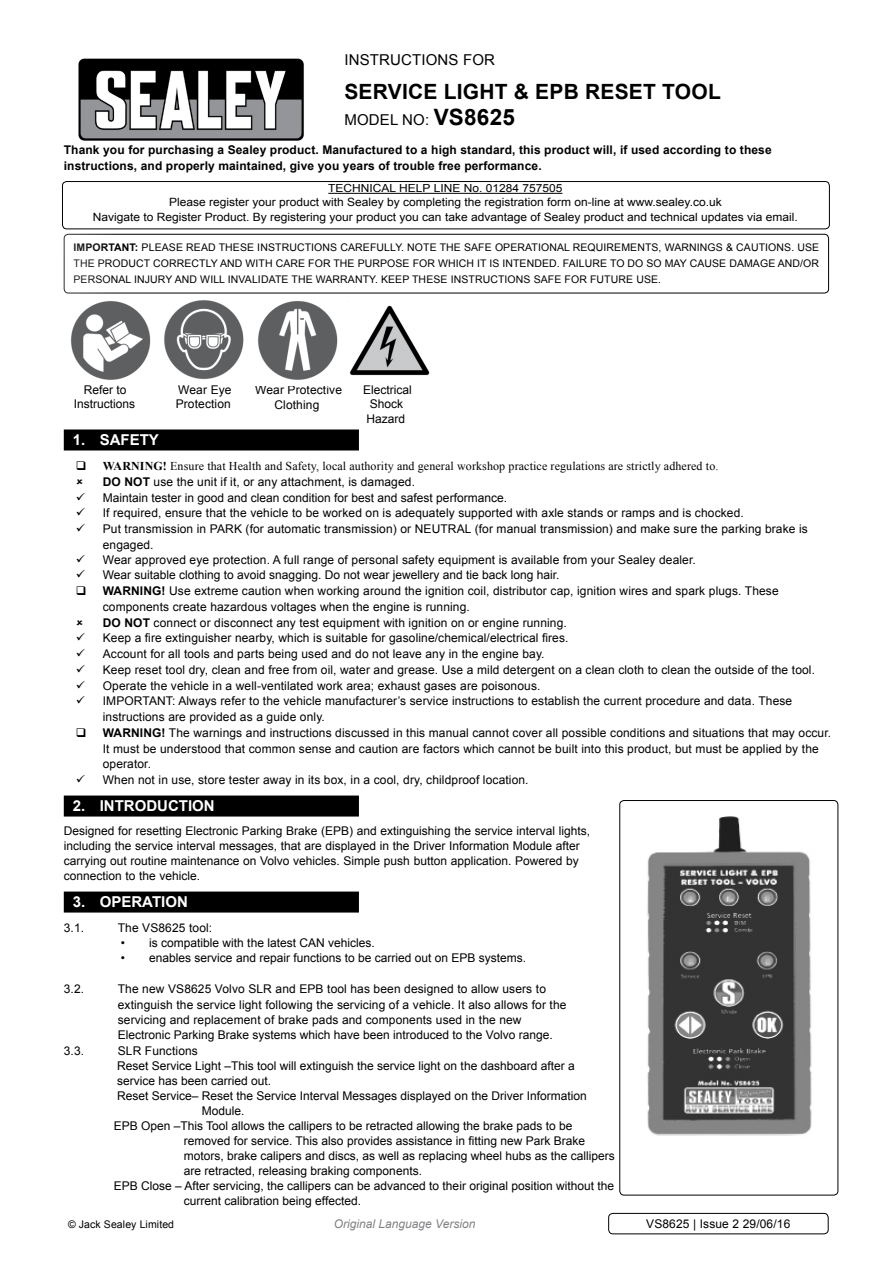
<style>
.page{position:relative;width:893px;height:1263px;background:#fff}
.page>*{position:absolute;margin:0;border:0;box-sizing:border-box;transform-origin:0 0}
.t1{font:700 21px "Arial";letter-spacing:.01em;color:#000}
.t2{font:700 15px "Arial";color:#fff}
.t3{font:15px "Arial";letter-spacing:.01em;color:#000}
.t4{font:12px/15.8px "Arial";letter-spacing:.01em;color:#000}
.t5{font:700 12px/15.8px "Arial";letter-spacing:.01em;color:#000}
.t6{font:12px "Times New Roman";letter-spacing:.01em;color:#000}
.t7{font:italic 12px "Arial";color:#808285}
.t8{font:11.4px/15px "Arial";color:#000;text-align:center;scale:1.05 1}
.t9{font:11.1px "Arial";color:#000;scale:1.08 1}
.t10{font:10.5px/15.8px "Arial";letter-spacing:.01em;color:#000;text-align:justify}
.s1{font-weight:700;font-size:22.5px}
.s2{font-weight:700}
</style>
<div class="page">
<img style="left:78px;top:58px;width:226px;height:83px">
<div style="left:64px;top:234px;width:765px;height:59px;border:1px solid #000;border-radius:4px"></div>
<div style="left:64px;top:429px;width:295px;height:21px;background:#000"></div>
<div style="left:64px;top:795px;width:295px;height:21px;background:#000"></div>
<div style="left:64px;top:891px;width:295px;height:21px;background:#000"></div>
<div style="left:608px;top:1213px;width:220px;height:21px;border:1px solid #000;border-radius:4px"></div>
<img style="left:71px;top:301px;width:80px;height:79px">
<img style="left:349px;top:305px;width:81px;height:71px">
<img style="left:164px;top:300px;width:80px;height:79px">
<img style="left:258px;top:301px;width:80px;height:79px">
<img style="left:621px;top:800px;width:217px;height:336px">
<div style="left:619px;top:800px;width:219px;height:395px;border:1px solid #000;border-radius:4px"></div>
<hr style="left:328px;top:193px;width:234px;height:1px;background:#000">
<div style="left:62px;top:181px;width:768px;height:48px;border:1px solid #000;border-radius:4px"></div>
<p class="t3" style="left:344px;top:50px;width:152px">instructions for</p>
<h1 class="t1" style="left:344px;top:78px;width:378px">service light &amp; epb reset tool</h1>
<p class="t3" style="left:344px;top:110px;width:172px">model no: <span class="s1">VS8625</span></p>
<p class="t5" style="left:64px;top:143px;width:709px">Thank you for purchasing a Sealey product. Manufactured to a high standard, this product will, if used according to these instructions, and properly maintained, give you years of trouble free performance.</p>
<p class="t9" style="left:328px;top:181px;width:218px">TECHNICAL HELP LINE No. 01284 757505</p>
<p class="t8" style="left:93px;top:194px;width:673px">Please register your product with Sealey by completing the registration form on-line at www.sealey.co.uk<br>N avigate to Register Product. By registering your product you can take advantage of Sealey product and technical updates via email.</p>
<p class="t10" style="left:74px;top:240px;width:747px"><span class="s2">IMPORTANT:</span> PLEASE READ THESE INSTRUCTIONS CAREFULLY. NOTE THE SAFE OPERATIONAL REQUIREMENTS, WARNINGS &amp; CAUTIONS. USE THE PRODUCT CORRECTLY AND WITH CARE FOR THE PURPOSE FOR WHICH IT IS INTENDED. FAILURE TO DO SO MAY CAUSE DAMAGE AND/OR PERSONAL INJURY AND WILL INVALIDATE THE WARRANTY. KEEP THESE INSTRUCTIONS SAFE FOR FUTURE USE.</p>
<p class="t4" style="left:176px;top:382px;width:57px;line-height:14.4px">Wear Eye<br>Protection</p>
<p class="t4" style="left:255px;top:383px;width:88px;line-height:14.4px;text-align:center">Wear Protective<br>Clothing</p>
<p class="t4" style="left:74px;top:383px;width:63px;line-height:14.4px;text-align:center">Refer to<br>I nstructions</p>
<p class="t4" style="left:363px;top:383px;width:50px;line-height:14.4px">Electrical<br>Shock<br>Hazard</p>
<p class="t2" style="left:73px;top:430px;width:88px">1. safety</p>
<p class="t6" style="left:103px;top:458px;width:617px"><span class="s2">WARNING!</span> Ensure that Health and Safety, local authority and general workshop practice regulations are strictly adhered to.</p>
<p class="t4" style="left:103px;top:474px;width:643px"><span class="s2">DO NOT</span> use the unit if it, or any attachment, is damaged.<br>Maintain tester in good and clean condition for best and safest performance.<br>If required, ensure that the vehicle to be worked on is adequately supported with axle stands or ramps and is chocked.<br>Put transmission in PARK (for automatic transmission) or NEUTR</p>
<p class="t4" style="left:457px;top:521px;width:353px">AL (for manual transmission) and make sure the parking brake is</p>
<p class="t4" style="left:103px;top:537px;width:714px">engaged.<br>Wear approved eye protection. A full range of personal safety equipment is available from your Sealey dealer.<br>Wear suitable clothing to avoid snagging. Do not wear jewellery and tie back long hair.<br><span class="s2">WARNING!</span> Use extreme caution when working around the ignition coil, distributor cap, ignition wires and spark plugs. These components create hazardous voltages when the engine is running.<br><span class="s2">DO NOT</span> connect or disconnect any test equipment with ignition on or engine running.<br>Keep a fire extinguisher nearby, which is suitable for gasoline/chemical/electrical fires.<br>Account for all tools and parts being used and do not leave any in the engine bay.<br>Keep reset tool dry, clean and free from oil, water and grease. U se a mild detergent on a clean cloth to clean the outside of the tool.<br>Operate the vehicle in a well-ventilated work area; exhaust gases are poisonous.<br>IMPORT</p>
<p class="t4" style="left:103px;top:693px;width:730px;text-indent:46px">ANT: Always refer to the vehicle manufacturer’s service instructions to establish the current procedure and data. These instructions are provided as a guide only.<br><span class="s2">WARNING!</span> The warnings and instructions discussed in this manual cannot cover all possible conditions and situations that may occur.<br>It must be understood that common sense and caution are factors which cannot be built into this product, but must be applied by the operator.<br>When not in use, store tester away in its box, in a cool, dry, childproof location.</p>
<p class="t2" style="left:73px;top:796px;width:141px">2. introduction</p>
<p class="t4" style="left:64px;top:824px;width:528px;line-height:15px">Designed for resetting Electronic Parking Brake (EPB) and extinguishing the service interval lights, including the service interval messages, that are displayed in the Driver I nformation Module after carrying out routine maintenance on Volvo vehicles. Simple push button application. Powered by connection to the vehicle.</p>
<p class="t2" style="left:73px;top:892px;width:114px">3. operation</p>
<p class="t4" style="left:64px;top:920px;width:40px">3.1. T</p>
<p class="t4" style="left:125px;top:920px;width:89px">he VS8625 tool:</p>
<p class="t4" style="left:121px;top:935px;width:255px">• is compatible with the latest CAN vehicles.</p>
<p class="t4" style="left:121px;top:950px;width:407px">• enables service and repair functions to be carried out on EPB systems.</p>
<p class="t4" style="left:64px;top:981px;width:40px">3.2. T</p>
<p class="t4" style="left:125px;top:981px;width:132px">he new VS8625 Volvo SLR</p>
<p class="t4" style="left:118px;top:981px;width:450px;text-indent:158px">and EPB tool has been designed to allow users to extinguish the service light following the servicing of a vehicle. It also allows for the servicing and replacement of brake pads and components used in the new</p>
<p class="t4" style="left:64px;top:1027px;width:32px">E</p>
<p class="t4" style="left:126px;top:1027px;width:428px">lectronic Parking Brake systems which have been introduced to the Volvo range.</p>
<p class="t4" style="left:64px;top:1043px;width:39px">3.3. SLR</p>
<p class="t4" style="left:145px;top:1043px;width:54px">Functions</p>
<p class="t4" style="left:117px;top:1058px;width:459px">Reset Service Light –This tool will extinguish the service light on the dashboard after a</p>
<p class="t4" style="left:117px;top:1073px;width:156px">service has been carried out.</p>
<p class="t4" style="left:117px;top:1088px;width:471px">Reset Service– Reset the Service I nterval Messages displayed on the Driver I nformation</p>
<p class="t4" style="left:64px;top:1103px;width:75px">M</p>
<p class="t4" style="left:212px;top:1103px;width:34px">odule.</p>
<p class="t4" style="left:114px;top:1118px;width:460px">EPB Open –This Tool allows the callipers to be retracted allowing the brake pads to be</p>
<p class="t4" style="left:184px;top:1133px;width:403px">removed for service. This also provides assistance in fitting new Park Brake</p>
<p class="t4" style="left:184px;top:1148px;width:432px">motors, brake calipers and discs, as well as replacing wheel hubs as the callipers</p>
<p class="t4" style="left:184px;top:1163px;width:240px">are retracted, releasing braking components.</p>
<p class="t4" style="left:114px;top:1178px;width:502px">EPB Close – After servicing, the callipers can be advanced to their original position without the</p>
<p class="t4" style="left:184px;top:1193px;width:179px">current calibration being effected.</p>
<p class="t10" style="left:68px;top:1217px;width:108px">© Jack Sealey Limited</p>
<p class="t7" style="left:334px;top:1216px;width:143px">Original Language Version</p>
<p class="t4" style="left:646px;top:1216px;width:146px">VS8625 | Issue 2 29/06/16</p>
</div>
